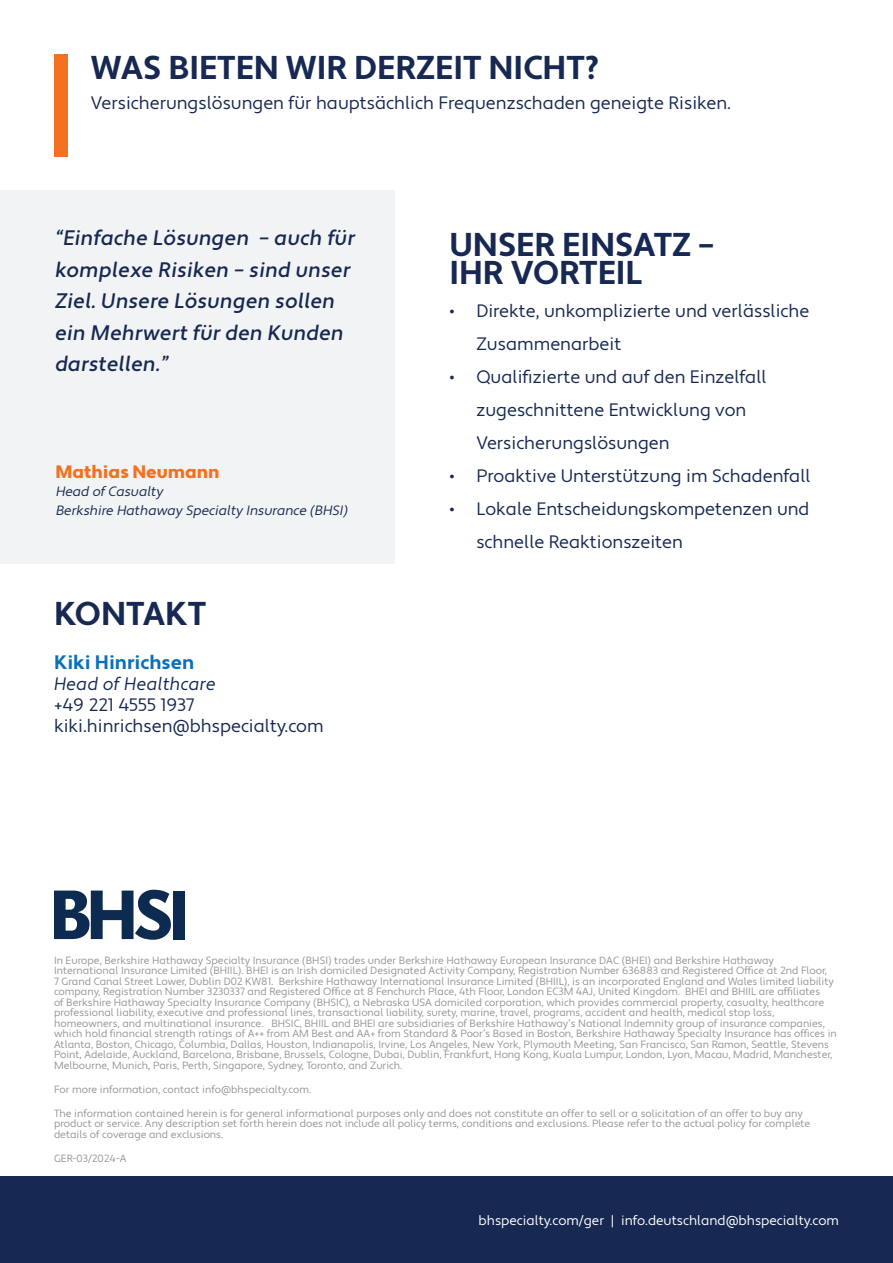
<style>
.page{position:relative;width:893px;height:1263px;background:#fff}
.page>*{position:absolute;margin:0;border:0;box-sizing:border-box;transform-origin:0 0}
.t1{font:700 33px "Apertura";color:#172953}
.t2{font:21px/31.5px "Apertura Medium Obliq";color:#172953}
.t3{font:700 19.5px "Apertura";color:#0970b9}
.t4{font:18px/33px "Apertura";color:#172953}
.t5{font:18px "Apertura Obliq";color:#172953}
.t6{font:900 18px "Apertura";color:#f37121}
.t7{font:italic 13.5px/19.5px "Apertura";color:#172953}
.t8{font:13.5px "Apertura";color:#fff}
.t9{font:10.5px/10.5px "Apertura";color:#939598}
</style>
<div class="page">
<div style="left:0;top:1177px;width:893px;height:86px;background:#172953"></div>
<div style="left:54px;top:54px;width:14px;height:103px;background:#f37121"></div>
<div style="left:0;top:190px;width:394px;height:373px;background:#f2f3f4"></div>
<svg style="left:54px;top:890px;width:117px;height:50px"></svg>
<div style="left:173px;top:891px;width:11px;height:48px;background:#0d2b51"></div>
<p class="t1" style="left:91px;top:47px;width:510px">WAS BIETEN WIR DERZEIT NICHT?</p>
<p class="t4" style="left:91px;top:87px;width:642px">Versicherungslösungen für hauptsächlich Frequenzschaden geneigte Risiken.</p>
<p class="t2" style="left:55px;top:223px;width:302px">“Einfache Lösungen – auch für komplexe Risiken – sind unser<br>Ziel. Unsere Lösungen sollen ein Mehrwert für den Kunden darstellen.”</p>
<p class="t6" style="left:55px;top:460px;width:166px">Mathias Neumann</p>
<p class="t7" style="left:55px;top:482px;width:296px">Head of Casualty<br>Berkshire Hathaway Specialty Insurance (BHSI)</p>
<p class="t1" style="left:54px;top:594px;width:154px">KONTAKT</p>
<p class="t3" style="left:54px;top:651px;width:142px">Kiki Hinrichsen</p>
<p class="t5" style="left:54px;top:673px;width:163px">Head of Healthcare</p>
<p class="t4" style="left:54px;top:689px;width:142px">+49 221 4555 1937</p>
<p class="t4" style="left:54px;top:710px;width:271px">kiki.hinrichsen@bhspecialty.com</p>
<p class="t1" style="left:449px;top:224px;width:266px">UNSER EINSATZ –</p>
<p class="t1" style="left:449px;top:253px;width:194px">IHR VORTEIL</p>
<p class="t4" style="left:476px;top:295px;width:335px;text-indent:-27px">• Direkte, unkomplizierte und verlässliche<br>Zusammenarbeit</p>
<p class="t4" style="left:476px;top:361px;width:292px;text-indent:-27px">• Qualifizierte und auf den Einzelfall zugeschnittene Entwicklung von<br>Versicherungslösungen</p>
<p class="t4" style="left:449px;top:460px;width:363px">• Proaktive Unterstützung im Schadenfall</p>
<p class="t4" style="left:476px;top:493px;width:335px;text-indent:-27px">• Lokale Entscheidungskompetenzen und schnelle Reaktionszeiten</p>
<p class="t9" style="left:54px;top:955px;width:784px">In Europe, Berkshire Hathaway Specialty Insurance (BHSI) trades under Berkshire Hathaway European Insurance DAC (BHEI) and Berkshire Hathaway International Insurance Limited (BHIIL). BHEI is an Irish domiciled Designated Activity Company, Registration Number 636883 and Registered Office at 2nd Floor,<br>7 Grand Canal Street Lower, Dublin D02 KW81. Berkshire Hathaway International Insurance Limited (BHIIL), is an incorporated England and Wales limited liability company, Registration Number 3230337 and Registered Office at 8 Fenchurch Place, 4th Floor, London EC3M 4AJ, United Kingdom. BHEI and BHIIL are affiliates<br>of Berkshire Hathaway Specialty Insurance Company (BHSIC), a Nebraska USA domiciled corporation, which provides commercial property, casualty, healthcare professional liability, executive and professional lines, transactional liability, surety, marine, travel, programs, accident and health, medical stop loss, homeowners, and multinational insurance. BHSIC, BHIIL and BHEI are subsidiaries of Berkshire Hathaway’s National Indemnity group of insurance companies, which hold financial strength ratings of A++ from AM Best and AA+ from Standard &amp; Poor’s Based in Boston, Berkshire Hathaway Specialty Insurance has offices in Atlanta, Boston, Chicago, Columbia, Dallas, Houston, Indianapolis, Irvine, Los Angeles, New York, Plymouth Meeting, San Francisco, San Ramon, Seattle, Stevens Point, Adelaide, Auckland, Barcelona, Brisbane, Brussels, Cologne, Dubai, Dublin, Frankfurt, Hong Kong, Kuala Lumpur, London, Lyon, Macau, Madrid, Manchester, Melbourne, Munich, Paris, Perth, Singapore, Sydney, Toronto, and Zurich.</p>
<p class="t9" style="left:54px;top:1084px;width:259px">For more information, contact info@bhspecialty.com.</p>
<p class="t9" style="left:54px;top:1108px;width:758px">The information contained herein is for general informational purposes only and does not constitute an offer to sell or a solicitation of an offer to buy any product or service. Any description set forth herein does not include all policy terms, conditions and exclusions. Please refer to the actual policy for complete details of coverage and exclusions.</p>
<p class="t9" style="left:54px;top:1153px;width:74px">GER-03/2024-A</p>
<p class="t8" style="left:479px;top:1212px;width:362px">bhspecialty.com/ger | info.deutschland@bhspecialty.com</p>
</div>
